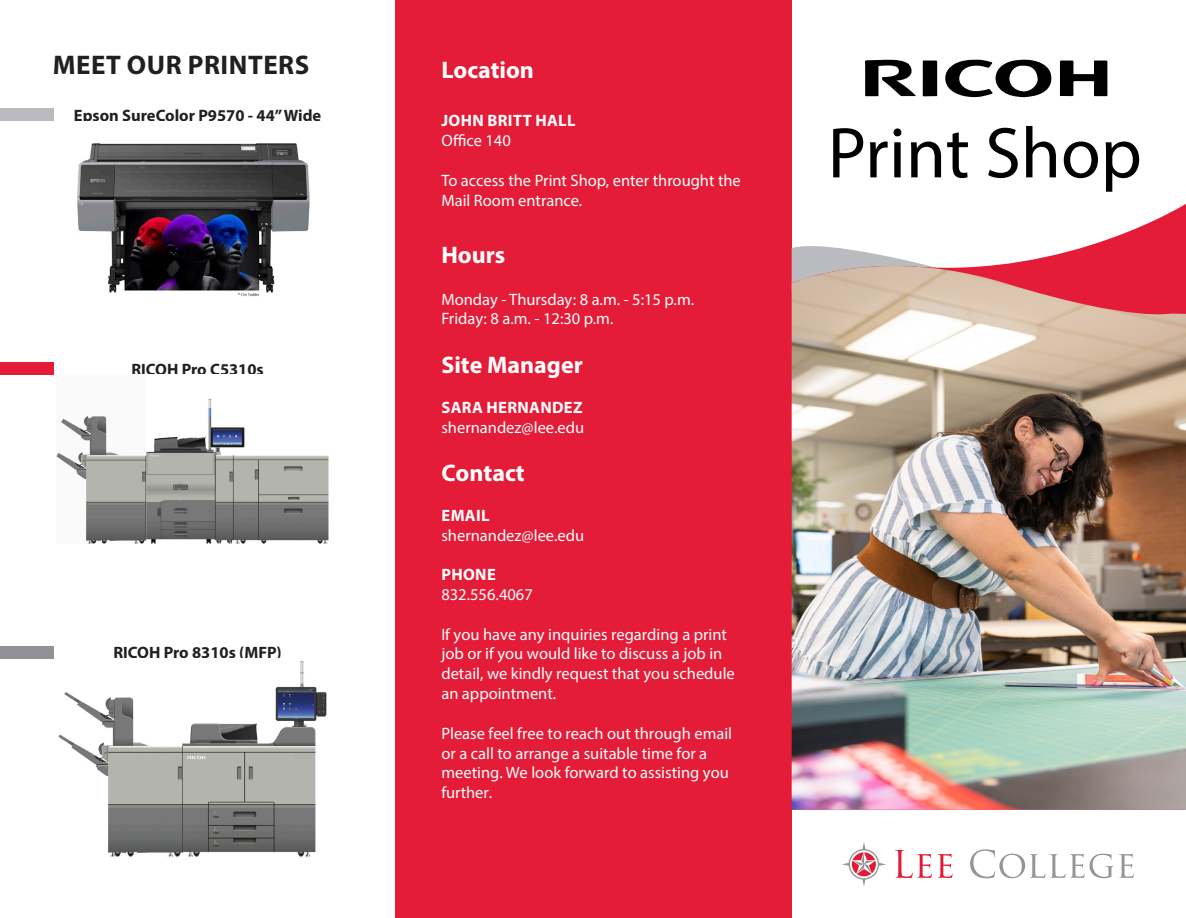
<style>
.page{position:relative;width:1186px;height:918px;background:#fff}
.page>*{position:absolute;margin:0;border:0;box-sizing:border-box;transform-origin:0 0}
.t1{font:700 27px "Myriad Pro";letter-spacing:.02em;color:#231f20}
.t2{font:700 24px "Myriad Pro";color:#fff}
.t3{font:16.5px/19.8px "Myriad Pro";color:#fff}
.t4{font:700 16.5px "Myriad Pro";color:#231f20}
.t5{font:700 16.5px/19.8px "Myriad Pro";letter-spacing:.02em;color:#fff}
.s1{font-weight:400}
.s2{font-weight:700}
</style>
<div class="page">
<div style="left:396px;top:0;width:396px;height:917px;background:#e41c37"></div>
<svg style="left:865px;top:60px;width:51px;height:37px"></svg>
<svg style="left:945px;top:59px;width:106px;height:38px"></svg>
<svg style="left:923px;top:60px;width:15px;height:37px"></svg>
<svg style="left:1060px;top:60px;width:47px;height:37px"></svg>
<svg style="left:833px;top:128px;width:108px;height:49px"></svg>
<svg style="left:947px;top:132px;width:21px;height:46px"></svg>
<svg style="left:988px;top:126px;width:151px;height:66px"></svg>
<svg style="left:1094px;top:204px;width:92px;height:40px"></svg>
<svg style="left:842px;top:842px;width:44px;height:44px"></svg>
<svg style="left:970px;top:849px;width:164px;height:29px"></svg>
<svg style="left:938px;top:853px;width:14px;height:24px"></svg>
<svg style="left:895px;top:849px;width:37px;height:28px"></svg>
<img style="left:77px;top:143px;width:233px;height:153px">
<img style="left:56px;top:399px;width:273px;height:145px">
<div style="left:0;top:645px;width:54px;height:13px;background:#919295"></div>
<div style="left:0;top:109px;width:54px;height:12px;background:#babbbe"></div>
<div style="left:0;top:362px;width:54px;height:13px;background:#e41c37"></div>
<svg style="left:792px;top:244px;width:394px;height:22px"></svg>
<img style="left:792px;top:266px;width:394px;height:544px">
<img style="left:58px;top:661px;width:269px;height:196px">
<h2 class="t1" style="left:53px;top:47px;width:258px">MEET OUR PRINTERS</h2>
<p class="t4" style="left:74px;top:105px;width:249px">Epson SureColor P9570 - 44” Wide</p>
<p class="t4" style="left:131px;top:358px;width:134px">RICOH Pro C5310s</p>
<p class="t4" style="left:113px;top:642px;width:170px">RICOH Pro 8310s (MFP)</p>
<h2 class="t2" style="left:441px;top:54px;width:94px">Location</h2>
<p class="t5" style="left:441px;top:110px;width:136px">JOHN BRITT HALL<br><span class="s1">Ofce 140</span></p>
<p class="t3" style="left:441px;top:170px;width:301px">To access the Print Shop, enter throught the<br>Mail Room entrance.</p>
<h2 class="t2" style="left:441px;top:239px;width:65px">Hours</h2>
<p class="t3" style="left:441px;top:289px;width:254px">Monday - Thursday: 8 a.m. - 5:15 p.m.<br>Friday: 8 a.m. - 12:30 p.m.</p>
<h2 class="t2" style="left:441px;top:349px;width:143px">Site Manager</h2>
<p class="t3" style="left:441px;top:397px;width:144px"><span class="s2">SARA HERNANDEZ </span>shernandez@lee.edu</p>
<h2 class="t2" style="left:441px;top:457px;width:85px">Contact</h2>
<p class="t3" style="left:441px;top:505px;width:144px"><span class="s2">EMAIL </span>shernandez@lee.edu</p>
<p class="t3" style="left:441px;top:564px;width:93px"><span class="s2">PHONE<br></span>832.556.4067</p>
<p class="t3" style="left:441px;top:624px;width:295px">If you have any inquiries regarding a print job or if you would like to discuss a job in detail, we kindly request that you schedule an appointment.</p>
<p class="t3" style="left:441px;top:723px;width:292px">Please feel free to reach out through email or a call to arrange a suitable time for a meeting. We look forward to assisting you further.</p>
</div>
